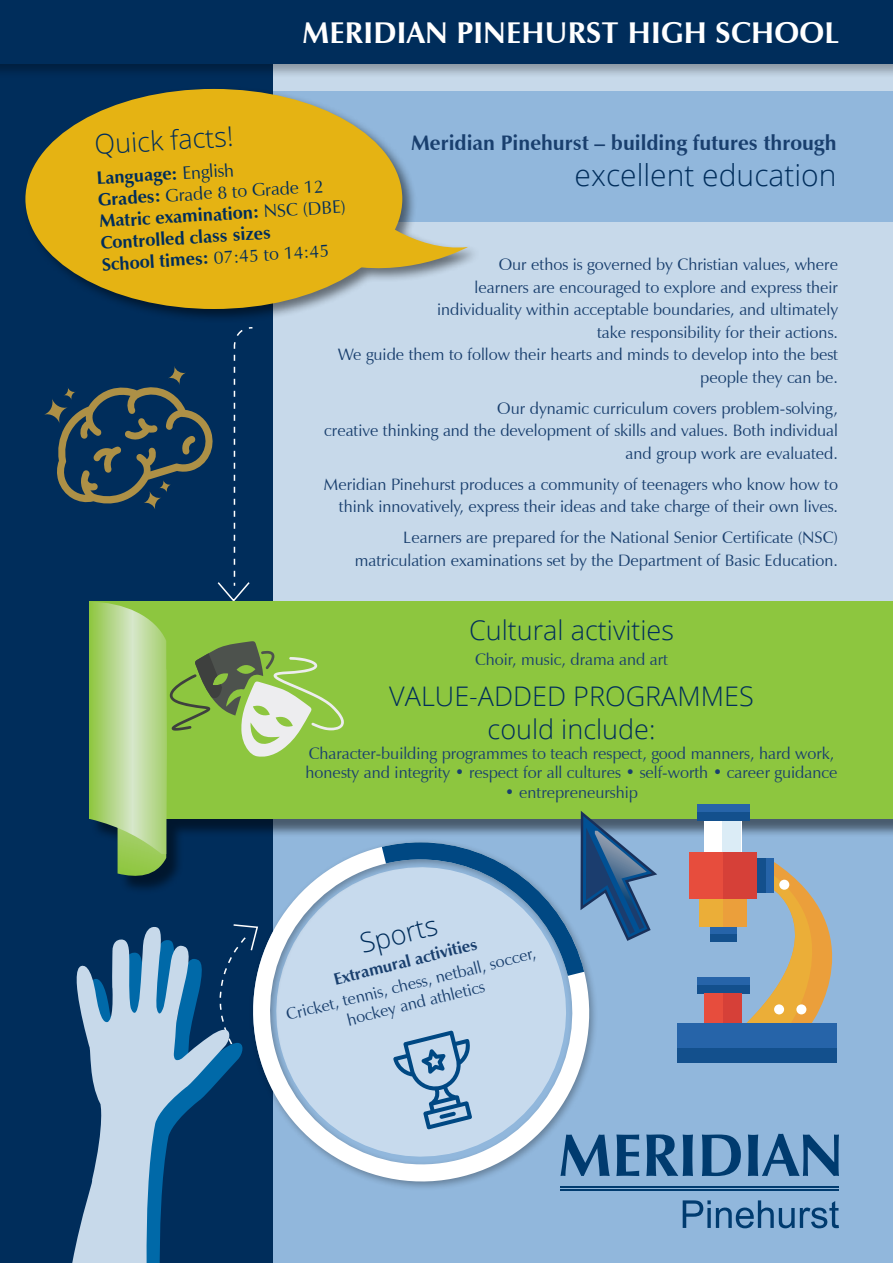
<style>
.page{position:relative;width:893px;height:1263px;background:#fff}
.page>*{position:absolute;margin:0;border:0;box-sizing:border-box;transform-origin:0 0}
.t1{font:700 30px "Zapf Humanist 601 BT";letter-spacing:.01em;color:#fff}
.t2{font:300 30px "Open Sans";color:#002d5b}
.t3{font:300 27px/32.4px "Open Sans";color:#002d5b;text-align:center}
.t4{font:700 21px "Zapf Humanist 601 BT";color:#193f6e}
.t5{font:700 18px/21.6px "Zapf Humanist 601 BT";color:#002d5b}
.t6{font:16.5px/22.5px "Zapf Humanist 601 BT";color:#193f6e;text-align:right}
.t7{font:700 16.5px "Zapf Humanist 601 BT";color:#193f6e}
.s1{font-weight:400}
</style>
<div class="page">
<div style="left:0;top:16px;width:893px;height:1247px;background:#c7d9ea"></div>
<div style="left:238px;top:91px;width:655px;height:131px;background:#91b7dc"></div>
<div style="left:0;top:658px;width:893px;height:605px;background:#91b7dc"></div>
<div style="left:0;top:0;width:272px;height:1263px;background:#002d5b"></div>
<div style="left:0;top:0;width:893px;height:78px;background:#000;opacity:.3"></div>
<div style="left:0;top:0;width:893px;height:64px;background:#002d5b"></div>
<div style="left:22px;top:86px;width:459px;height:238px;background:#000;opacity:.5"></div>
<div style="left:25px;top:89px;width:377px;height:220px;background:#e5b313;border-radius:50%"></div>
<svg style="left:349px;top:211px;width:119px;height:66px"></svg>
<svg style="left:44px;top:398px;width:24px;height:26px"></svg>
<div style="left:91px;top:604px;width:802px;height:291px;background:#000;opacity:.5"></div>
<div style="left:89px;top:602px;width:804px;height:217px;background:#8dc63f"></div>
<svg style="left:56px;top:326px;width:288px;height:552px"></svg>
<svg style="left:236px;top:825px;width:371px;height:374px"></svg>
<svg style="left:393px;top:1030px;width:79px;height:99px;background:#93b4d1"></svg>
<svg style="left:357px;top:811px;width:300px;height:201px"></svg>
<svg style="left:233px;top:923px;width:26px;height:123px"></svg>
<svg style="left:233px;top:940px;width:12px;height:259px"></svg>
<svg style="left:72px;top:927px;width:161px;height:336px"></svg>
<div style="left:697px;top:977px;width:52px;height:17px;background:#2664a9"></div>
<div style="left:697px;top:985px;width:52px;height:9px;background:#13508d"></div>
<div style="left:705px;top:994px;width:37px;height:29px;background:#e74d3d"></div>
<div style="left:723px;top:994px;width:19px;height:29px;background:#d64038"></div>
<svg style="left:746px;top:862px;width:131px;height:161px"></svg>
<div style="left:677px;top:1023px;width:159px;height:40px;background:#2664a9"></div>
<div style="left:677px;top:1048px;width:159px;height:15px;background:#13508d"></div>
<div style="left:697px;top:804px;width:52px;height:16px;background:#2664a9"></div>
<div style="left:697px;top:812px;width:52px;height:8px;background:#13508d"></div>
<div style="left:710px;top:926px;width:27px;height:16px;background:#2664a9"></div>
<div style="left:710px;top:934px;width:27px;height:8px;background:#13508d"></div>
<div style="left:704px;top:820px;width:37px;height:32px;background:#fff"></div>
<div style="left:723px;top:820px;width:18px;height:32px;background:#dbecf6"></div>
<div style="left:699px;top:899px;width:47px;height:27px;background:#ebae38"></div>
<div style="left:723px;top:899px;width:23px;height:27px;background:#eb9f3b"></div>
<div style="left:689px;top:852px;width:68px;height:47px;background:#e74d3d"></div>
<div style="left:723px;top:852px;width:34px;height:47px;background:#d64038"></div>
<div style="left:757px;top:858px;width:17px;height:35px;background:#2664a9"></div>
<div style="left:757px;top:858px;width:8px;height:35px;background:#13508d"></div>
<div style="left:779px;top:880px;width:10px;height:10px;background:#fff;border-radius:50%"></div>
<div style="left:774px;top:1004px;width:10px;height:10px;background:#fff;border-radius:50%"></div>
<div style="left:796px;top:1004px;width:10px;height:10px;background:#fff;border-radius:50%"></div>
<svg style="left:683px;top:1200px;width:156px;height:28px"></svg>
<svg style="left:560px;top:1134px;width:50px;height:42px"></svg>
<svg style="left:616px;top:1134px;width:23px;height:42px"></svg>
<svg style="left:646px;top:1134px;width:47px;height:42px"></svg>
<svg style="left:702px;top:1134px;width:39px;height:42px"></svg>
<svg style="left:748px;top:1134px;width:91px;height:42px"></svg>
<hr style="left:560px;top:1186px;width:279px;height:1px;background:#003b6f">
<hr style="left:560px;top:1189px;width:279px;height:1px;background:#003b6f">
<h1 class="t1" style="left:302px;top:14px;width:538px">MERIDIAN PINEHURST HIGH SCHOOL</h1>
<h2 class="t3" style="left:93px;top:128px;width:140px;rotate:-4deg">Quick facts!</h2>
<p class="t5" style="left:95px;top:168px;width:249px;rotate:-4deg">Language: <span class="s1">English<br></span>Grades: <span class="s1">Grade 8 to Grade 12<br></span>Matric examination: <span class="s1">NSC (DBE)<br></span>Controlled class sizes<br>School times: <span class="s1">07:45 to 14:45</span></p>
<p class="t4" style="left:411px;top:129px;width:427px">Meridian Pinehurst – building futures through</p>
<h1 class="t2" style="left:575px;top:154px;width:263px">excellent education</h1>
<p class="t6" style="left:338px;top:253px;width:502px">Our ethos is governed by Christian values, where<br>learners are encouraged to explore and express their<br>individuality within acceptable boundaries, and ultimately<br>take responsibility for their actions.<br>We guide them to follow their hearts and minds to develop into the best people they can be.</p>
<p class="t6" style="left:324px;top:397px;width:515px">Our dynamic curriculum covers problem-solving,<br>creative thinking and the development of skills and values. Both individual and group work are evaluated.</p>
<p class="t6" style="left:324px;top:473px;width:516px">Meridian Pinehurst produces a community of teenagers who know how to think innovatively, express their ideas and take charge of their own lives.</p>
<p class="t6" style="left:355px;top:526px;width:485px">Learners are prepared for the National Senior Certificate (NSC) matriculation examinations set by the Department of Basic Education.</p>
<h2 class="t3" style="left:469px;top:613px;width:207px">Cultural activities</h2>
<p class="t6" style="left:475px;top:648px;width:194px">Choir, music, drama and art</p>
<h2 class="t3" style="left:389px;top:680px;width:366px">VALUE-ADDED PROGRAMMES could include:</h2>
<p class="t6" style="left:306px;top:743px;width:533px;line-height:19.8px;text-align:left">Character-building programmes to teach respect, good manners, hard work, honesty and integrity • respect for all cultures • self-worth • career guidance</p>
<p class="t6" style="left:505px;top:781px;width:135px">• entrepreneurship</p>
<h2 class="t3" style="left:356px;top:927px;width:80px;rotate:-14deg">Sports</h2>
<p class="t7" style="left:332px;top:969px;width:149px;rotate:-14deg">Extramural activities</p>
<p class="t6" style="left:284px;top:1005px;width:258px;line-height:19.8px;text-align:center;rotate:-14deg">Cricket, tennis, chess, netball, soccer, hockey and athletics</p>
</div>
